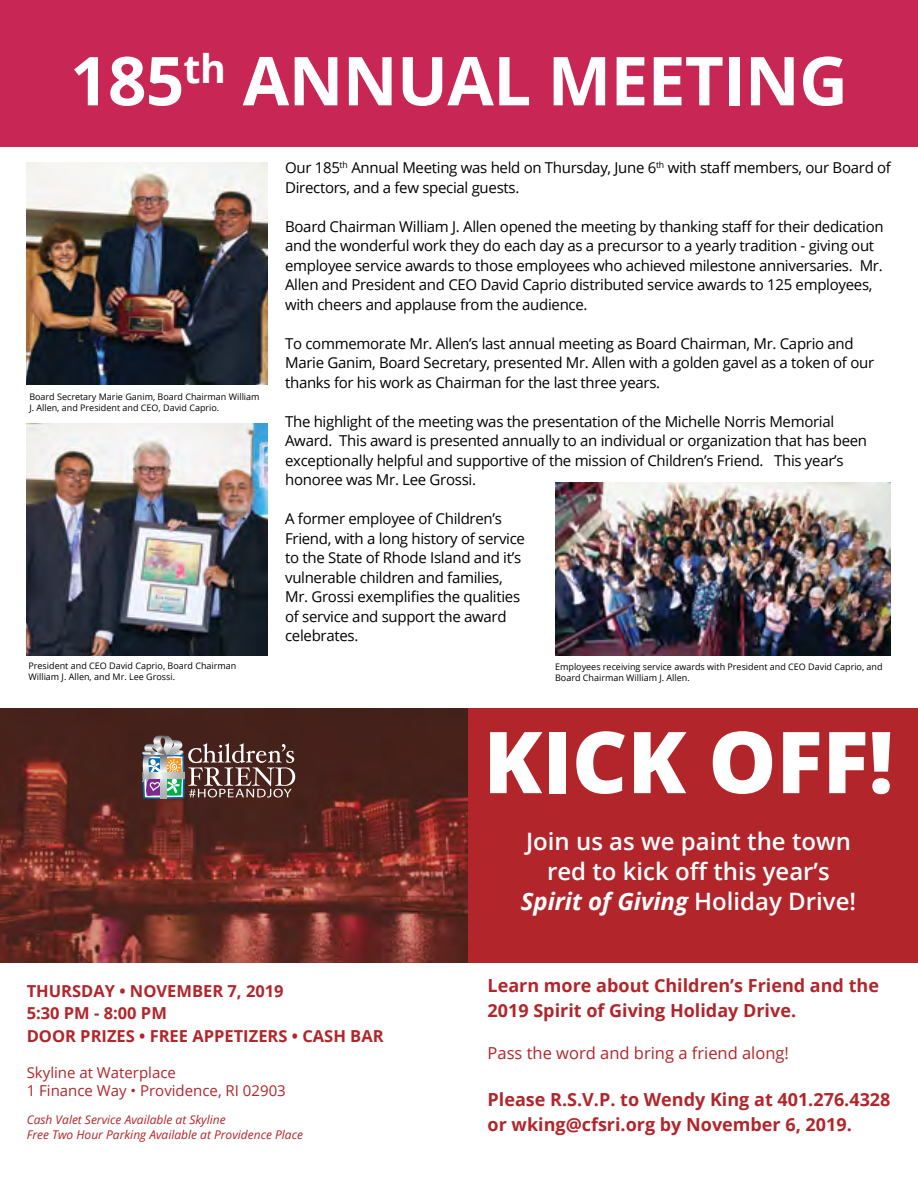
<style>
.page{position:relative;width:918px;height:1188px;background:#fff}
.page>*{position:absolute;margin:0;border:0;box-sizing:border-box;transform-origin:0 0}
.t1{font:800 85.5px "Open Sans";color:#fff}
.t2{font:700 67.5px "Open Sans";letter-spacing:-.01em;color:#fff}
.t3{font:600 24px/30px "Open Sans";color:#fff;text-align:center}
.t4{font:700 18px/25.5px "Open Sans";color:#b2252a}
.t5{font:700 16.5px/22.5px "Open Sans";color:#b2252a}
.t6{font:16.5px "Open Sans";color:#b2252a}
.t7{font:15px/19.5px "Open Sans";letter-spacing:-.02em;color:#000}
.t8{font:15px/18px "Open Sans";color:#b2252a}
.t9{font:italic 12px/14.4px "Open Sans";color:#b2252a}
.t10{font:9px/10.8px "Open Sans";color:#000}
.s1{font-weight:700;font-style:italic}
</style>
<div class="page">
<div style="left:0;top:708px;width:918px;height:255px;background:#b2252a"></div>
<div style="left:0;top:0;width:918px;height:147px;background:#c82654"></div>
<img style="left:27px;top:424px;width:241px;height:232px">
<img style="left:27px;top:162px;width:241px;height:222px">
<img style="left:555px;top:483px;width:336px;height:173px">
<img style="left:0;top:708px;width:468px;height:255px">
<svg style="left:142px;top:735px;width:153px;height:64px;background:#776360"></svg>
<h2 class="t2" style="left:70px;top:33px;width:779px">185<sup>th</sup> ANNUAL MEETING</h2>
<p class="t10" style="left:29px;top:391px;width:232px">Board Secretary Marie Ganim, Board Chairman William<br>J. Allen, and President and CEO, David Caprio.</p>
<p class="t7" style="left:285px;top:158px;width:607px">Our 185<sup>th</sup> Annual Meeting was held on Thursday, June 6<sup>th</sup> with staff members, our Board of<br>Directors, and a few special guests.</p>
<p class="t7" style="left:285px;top:216px;width:600px">Board Chairman William J. Allen opened the meeting by thanking staff for their dedication and the wonderful work they do each day as a precursor to a yearly tradition - giving out employee service awards to those employees who achieved milestone anniversaries. Mr.<br>Allen and President and CEO David Caprio distributed service awards to 125 employees, with cheers and applause from the audience.</p>
<p class="t7" style="left:285px;top:333px;width:591px">To commemorate Mr. Allen’s last annual meeting as Board Chairman, Mr. Caprio and<br>Marie Ganim, Board Secretary, presented Mr. Allen with a golden gavel as a token of our thanks for his work as Chairman for the last three years.</p>
<p class="t7" style="left:285px;top:411px;width:584px">The highlight of the meeting was the presentation of the Michelle Norris Memorial Award. This award is presented annually to an individual or organization that has been exceptionally helpful and supportive of the mission of Children’s Friend. This year’s honoree was Mr. Lee Grossi.</p>
<p class="t7" style="left:285px;top:509px;width:241px">A former employee of Children’s<br>Friend, with a long history of service to the State of Rhode Island and it’s vulnerable children and families,<br>Mr. Grossi exemplifies the qualities of service and support the award celebrates.</p>
<p class="t10" style="left:29px;top:660px;width:209px">President and CEO David Caprio, Board Chairman<br>William J. Allen, and Mr. Lee Grossi.</p>
<p class="t10" style="left:555px;top:662px;width:329px">Employees receiving service awards with President and CEO David Caprio, and<br>Board Chairman William J. Allen.</p>
<h1 class="t1" style="left:483px;top:697px;width:412px">KICK OFF!</h1>
<p class="t5" style="left:27px;top:979px;width:358px">THURSDAY • NOVEMBER 7, 2019<br>5:30 PM - 8:00 PM<br>DOOR PRIZES • FREE APPETIZERS • CASH BAR</p>
<p class="t8" style="left:27px;top:1063px;width:261px">Skyline at Waterplace<br>1 Finance Way • Providence, RI 02903</p>
<p class="t9" style="left:27px;top:1112px;width:278px">Cash Valet Service Available at Skyline<br>Free Two Hour Parking Available at Providence Place</p>
<h3 class="t3" style="left:521px;top:826px;width:337px">Join us as we paint the town red to kick off this year’s<br><span class="s1">Spirit of Giving</span> Holiday Drive!</h3>
<p class="t4" style="left:488px;top:972px;width:393px">Learn more about Children’s Friend and the<br>2019 Spirit of Giving Holiday Drive.</p>
<p class="t6" style="left:488px;top:1041px;width:303px">Pass the word and bring a friend along!</p>
<p class="t4" style="left:488px;top:1086px;width:404px">Please R.S.V.P. to Wendy King at 401.276.4328 or wking@cfsri.org by November 6, 2019.</p>
</div>
